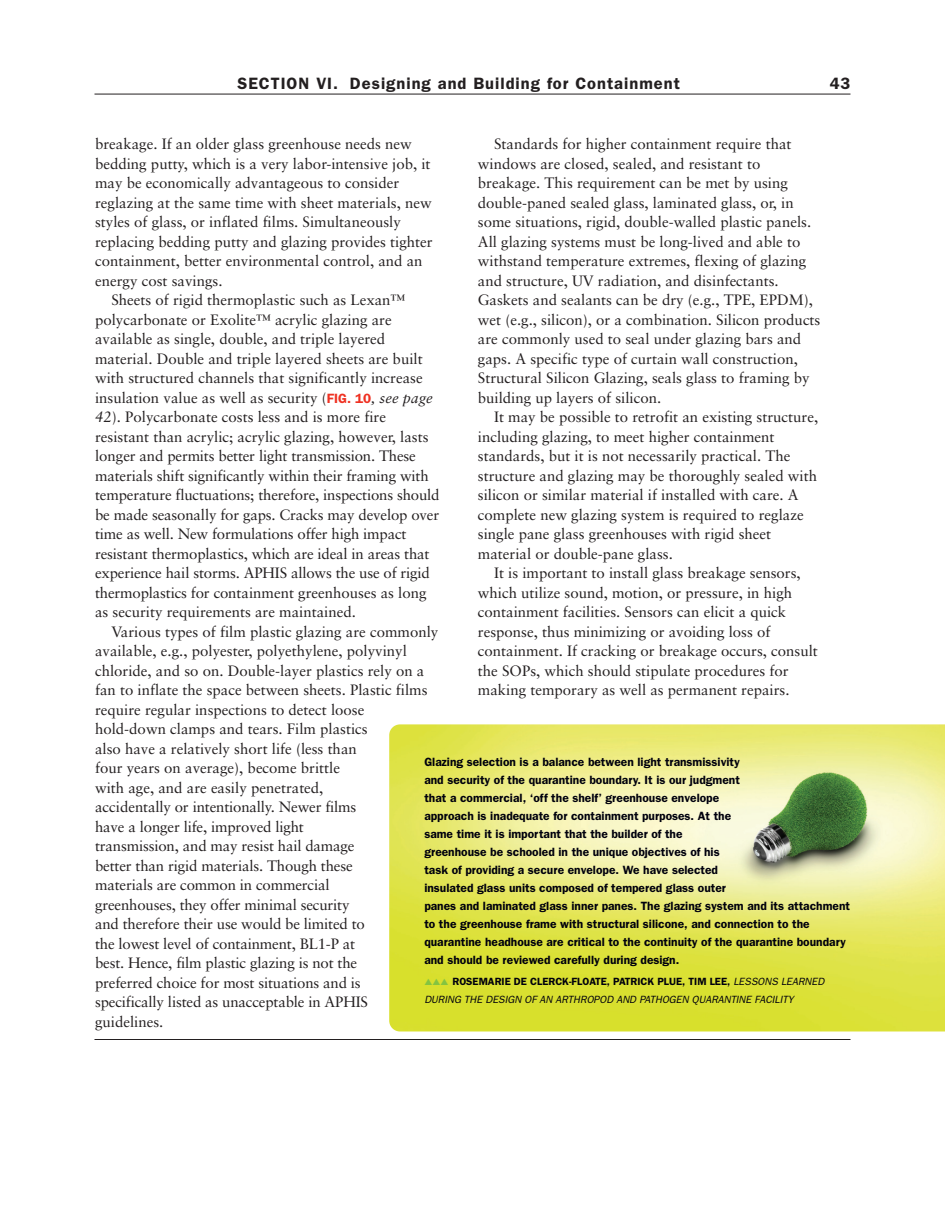
<style>
.page{position:relative;width:945px;height:1215px;background:#fff}
.page>*{position:absolute;margin:0;border:0;box-sizing:border-box;transform-origin:0 0}
.t1{font:600 16.5px "Franklin Gothic";letter-spacing:.06em;color:#231f20}
.t2{font:15px/19.5px "Sabon";color:#231f20}
.t3{font:600 12px/18px "Franklin Gothic";color:#00000d}
.t4{font:italic 10.5px/18px "Franklin Gothic";color:#00000d}
.s1{font-family:"Franklin Gothic";font-weight:600;font-size:13.5px;color:#ef3122}
.s2{font-style:italic}
.s3{color:#84c440}
.s4{font-weight:600;font-style:normal}
</style>
<div class="page">
<hr style="left:94px;top:94px;width:756px;height:1px;background:#231f20">
<hr style="left:94px;top:1039px;width:756px;height:1px;background:#231f20">
<img style="left:389px;top:724px;width:556px;height:308px">
<p class="t1" style="left:237px;top:73px;width:444px">SECTION VI. Designing and Building for Containment</p>
<p class="t1" style="left:830px;top:73px;width:22px">43</p>
<p class="t2" style="left:478px;top:135px;width:344px;text-indent:16px">Standards for higher containment require that windows are closed, sealed, and resistant to breakage. This requirement can be met by using double-paned sealed glass, laminated glass, or, in some situations, rigid, double-walled plastic panels.<br>All glazing systems must be long-lived and able to withstand temperature extremes, flexing of glazing and structure, UV radiation, and disinfectants.<br>Gaskets and sealants can be dry (e.g., TPE, EPDM), wet (e.g., silicon), or a combination. Silicon products are commonly used to seal under glazing bars and gaps. A specific type of curtain wall construction, Structural Silicon Glazing, seals glass to framing by building up layers of silicon.</p>
<p class="t2" style="left:478px;top:408px;width:342px;text-indent:16px">It may be possible to retrofit an existing structure, including glazing, to meet higher containment standards, but it is not necessarily practical. The structure and glazing may be thoroughly sealed with silicon or similar material if installed with care. A complete new glazing system is required to reglaze single pane glass greenhouses with rigid sheet material or double-pane glass.</p>
<p class="t2" style="left:478px;top:564px;width:342px;text-indent:16px">It is important to install glass breakage sensors, which utilize sound, motion, or pressure, in high containment facilities. Sensors can elicit a quick response, thus minimizing or avoiding loss of containment. If cracking or breakage occurs, consult the SOPs, which should stipulate procedures for making temporary as well as permanent repairs.</p>
<p class="t2" style="left:95px;top:135px;width:318px">breakage. If an older glass greenhouse needs new</p>
<p class="t2" style="left:95px;top:155px;width:337px">bedding putty, which is a very labor-intensive job, it</p>
<p class="t2" style="left:95px;top:174px;width:306px">may be economically advantageous to consider</p>
<p class="t2" style="left:95px;top:194px;width:338px">reglazing at the same time with sheet materials, new</p>
<p class="t2" style="left:95px;top:213px;width:307px">styles of glass, or inflated films. Simultaneously</p>
<p class="t2" style="left:95px;top:233px;width:339px">replacing bedding putty and glazing provides tighter</p>
<p class="t2" style="left:95px;top:252px;width:329px">containment, better environmental control, and an</p>
<p class="t2" style="left:95px;top:272px;width:129px">energy cost savings.</p>
<p class="t2" style="left:111px;top:291px;width:296px">Sheets of rigid thermoplastic such as Lexan™</p>
<p class="t2" style="left:95px;top:311px;width:298px">polycarbonate or Exolite™ acrylic glazing are</p>
<p class="t2" style="left:95px;top:330px;width:292px">available as single, double, and triple layered</p>
<p class="t2" style="left:95px;top:350px;width:329px">material. Double and triple layered sheets are built</p>
<p class="t2" style="left:95px;top:369px;width:329px">with structured channels that significantly increase</p>
<p class="t2" style="left:95px;top:389px;width:339px">insulation value as well as security (<span class="s1">FIG. 10</span><span class="s2">, see page</span></p>
<p class="t2" style="left:95px;top:408px;width:292px"><span class="s2">42</span>). Polycarbonate costs less and is more fire</p>
<p class="t2" style="left:95px;top:428px;width:335px">resistant than acrylic; acrylic glazing, however, lasts</p>
<p class="t2" style="left:95px;top:447px;width:322px">longer and permits better light transmission. These</p>
<p class="t2" style="left:95px;top:467px;width:335px">materials shift significantly within their framing with</p>
<p class="t2" style="left:95px;top:486px;width:346px">temperature fluctuations; therefore, inspections should</p>
<p class="t2" style="left:95px;top:506px;width:346px">be made seasonally for gaps. Cracks may develop over</p>
<p class="t2" style="left:95px;top:525px;width:313px">time as well. New formulations offer high impact</p>
<p class="t2" style="left:95px;top:545px;width:336px">resistant thermoplastics, which are ideal in areas that</p>
<p class="t2" style="left:95px;top:564px;width:336px">experience hail storms. APHIS allows the use of rigid</p>
<p class="t2" style="left:95px;top:584px;width:333px">thermoplastics for containment greenhouses as long</p>
<p class="t2" style="left:95px;top:603px;width:262px">as security requirements are maintained.</p>
<p class="t2" style="left:111px;top:623px;width:329px">Various types of film plastic glazing are commonly</p>
<p class="t2" style="left:95px;top:642px;width:313px">available, e.g., polyester, polyethylene, polyvinyl</p>
<p class="t2" style="left:95px;top:662px;width:331px">chloride, and so on. Double-layer plastics rely on a</p>
<p class="t2" style="left:95px;top:681px;width:334px">fan to inflate the space between sheets. Plastic films</p>
<p class="t2" style="left:95px;top:701px;width:271px">require regular inspections to detect loose</p>
<p class="t2" style="left:95px;top:720px;width:274px">hold-down clamps and tears. Film plastics</p>
<p class="t2" style="left:95px;top:740px;width:263px">also have a relatively short life (less than</p>
<p class="t2" style="left:95px;top:759px;width:246px">four years on average), become brittle</p>
<p class="t2" style="left:95px;top:779px;width:230px">with age, and are easily penetrated,</p>
<p class="t2" style="left:95px;top:798px;width:263px">accidentally or intentionally. Newer films</p>
<p class="t2" style="left:95px;top:818px;width:210px">have a longer life, improved light</p>
<p class="t2" style="left:95px;top:837px;width:261px">transmission, and may resist hail damage</p>
<p class="t2" style="left:95px;top:857px;width:259px">better than rigid materials. Though these</p>
<p class="t2" style="left:95px;top:876px;width:236px">materials are common in commercial</p>
<p class="t2" style="left:95px;top:896px;width:256px">greenhouses, they offer minimal security</p>
<p class="t2" style="left:95px;top:915px;width:271px">and therefore their use would be limited to</p>
<p class="t2" style="left:95px;top:935px;width:262px">the lowest level of containment, BL1-P at</p>
<p class="t2" style="left:95px;top:954px;width:264px">best. Hence, film plastic glazing is not the</p>
<p class="t2" style="left:95px;top:974px;width:267px">preferred choice for most situations and is</p>
<p class="t2" style="left:95px;top:993px;width:274px">specifically listed as unacceptable in APHIS</p>
<p class="t2" style="left:95px;top:1013px;width:70px">guidelines.</p>
<p class="t3" style="left:424px;top:752px;width:427px">Glazing selection is a balance between light transmissivity<br>and security of the quarantine boundary. It is our judgment<br>that a commercial, ‘off the shelf’ greenhouse envelope<br>approach is inadequate for containment purposes. At the<br>same time it is important that the builder of the<br>greenhouse be schooled in the unique objectives of his<br>task of providing a secure envelope. We have selected<br>insulated glass units composed of tempered glass outer<br>panes and laminated glass inner panes. The glazing system and its attachment to the greenhouse frame with structural silicone, and connection to the quarantine headhouse are critical to the continuity of the quarantine boundary and should be reviewed carefully during design.</p>
<p class="t4" style="left:424px;top:972px;width:404px"><span class="s3">▲▲▲</span> <span class="s4">ROSEMARIE DE CLERCK-FLOATE, PATRICK PLUE, TIM LEE,</span> LESSONS LEARNED<br>DURING THE DESIGN OF AN ARTHROPOD AND PATHOGEN QUARANTINE FACILITY</p>
</div>
